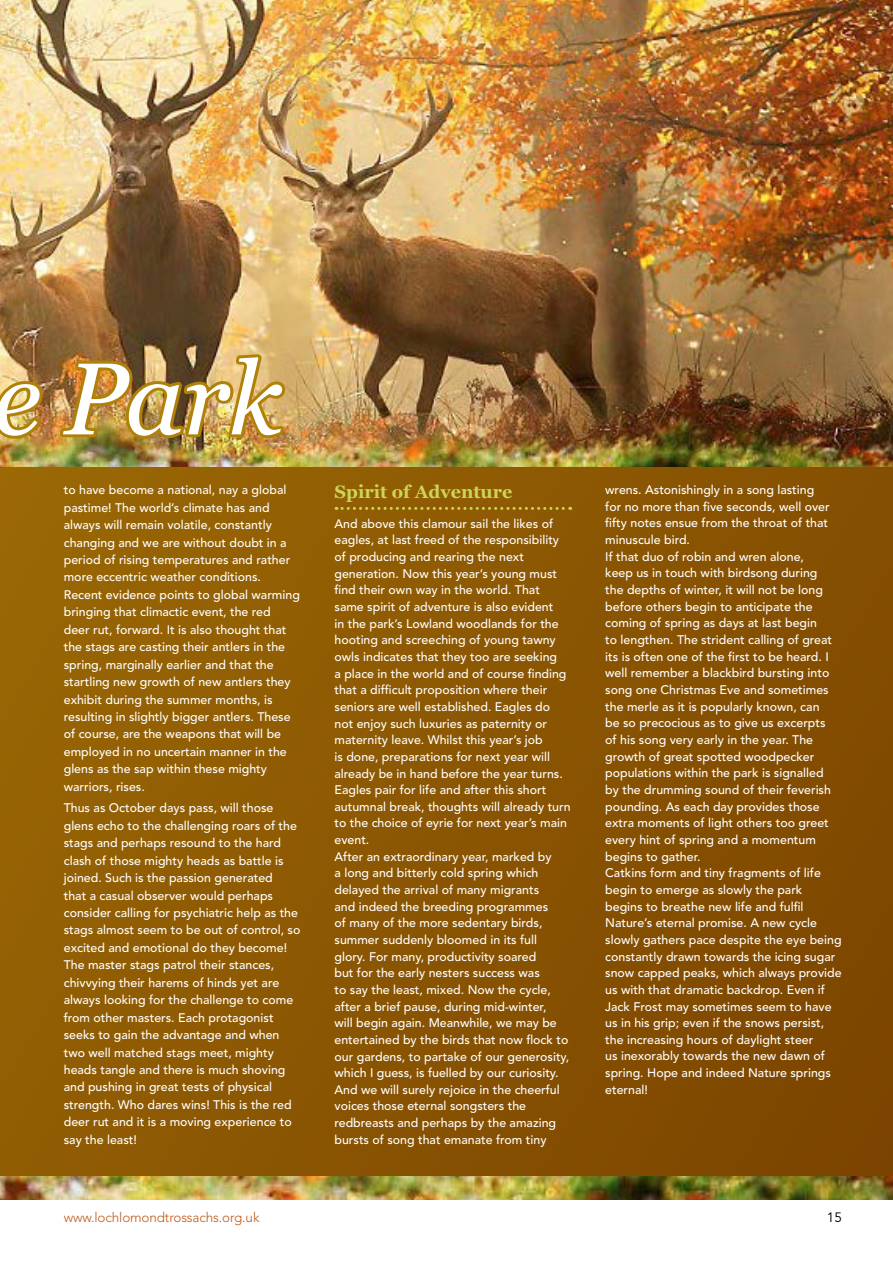
<style>
.page{position:relative;width:893px;height:1263px;background:#fff}
.page>*{position:absolute;margin:0;border:0;box-sizing:border-box;transform-origin:0 0}
.t1{font:italic 102px "Georgia";color:#fff}
.t2{font:700 18px "Georgia";color:#ccd555}
.t3{font:300 13.5px "Avenir";letter-spacing:-.01em;color:#be5817}
.t4{font:13.5px "Avenir";color:#000}
.t5{font:500 12.3px/16.6px "Avenir";color:#fff}
</style>
<div class="page">
<img style="left:0;top:0;width:893px;height:468px">
<div style="left:0;top:468px;width:893px;height:731px;background:linear-gradient(to right,#966304,#804901)"></div>
<svg style="left:336px;top:507px;width:235px;height:3px"></svg>
<img style="left:0;top:351px;width:47px;height:92px">
<img style="left:55px;top:351px;width:235px;height:92px">
<img style="left:0;top:1176px;width:893px;height:23px">
<h1 class="t1" style="left:-7px;top:335px;width:291px">e Park</h1>
<p class="t5" style="left:64px;top:482px;width:238px;line-height:17.4px">to have become a national, nay a global pastime! The world’s climate has and always will remain volatile, constantly changing and we are without doubt in a period of rising temperatures and rather more eccentric weather conditions.<br>Recent evidence points to global warming bringing that climactic event, the red<br>deer rut, forward. It is also thought that the stags are casting their antlers in the spring, marginally earlier and that the startling new growth of new antlers they exhibit during the summer months, is resulting in slightly bigger antlers. These of course, are the weapons that will be employed in no uncertain manner in the glens as the sap within these mighty warriors, rises.</p>
<p class="t5" style="left:64px;top:800px;width:238px;line-height:17.4px">Thus as October days pass, will those glens echo to the challenging roars of the stags and perhaps resound to the hard clash of those mighty heads as battle is joined. Such is the passion generated<br>that a casual observer would perhaps consider calling for psychiatric help as the stags almost seem to be out of control, so excited and emotional do they become!<br>The master stags patrol their stances, chivvying their harems of hinds yet are always looking for the challenge to come from other masters. Each protagonist seeks to gain the advantage and when two well matched stags meet, mighty heads tangle and there is much shoving and pushing in great tests of physical strength. Who dares wins! This is the red deer rut and it is a moving experience to say the least!</p>
<h2 class="t2" style="left:334px;top:481px;width:179px">Spirit of Adventure</h2>
<p class="t5" style="left:334px;top:515px;width:238px">And above this clamour sail the likes of eagles, at last freed of the responsibility of producing and rearing the next generation. Now this year’s young must find their own way in the world. That same spirit of adventure is also evident<br>in the park’s Lowland woodlands for the hooting and screeching of young tawny owls indicates that they too are seeking<br>a place in the world and of course finding that a difficult proposition where their seniors are well established. Eagles do not enjoy such luxuries as paternity or maternity leave. Whilst this year’s job<br>is done, preparations for next year will already be in hand before the year turns.<br>Eagles pair for life and after this short autumnal break, thoughts will already turn to the choice of eyrie for next year’s main event.<br>After an extraordinary year, marked by<br>a long and bitterly cold spring which delayed the arrival of many migrants<br>and indeed the breeding programmes<br>of many of the more sedentary birds, summer suddenly bloomed in its full glory. For many, productivity soared<br>but for the early nesters success was<br>to say the least, mixed. Now the cycle, after a brief pause, during mid-winter,<br>will begin again. Meanwhile, we may be entertained by the birds that now flock to our gardens, to partake of our generosity, which I guess, is fuelled by our curiosity.<br>And we will surely rejoice in the cheerful voices those eternal songsters the redbreasts and perhaps by the amazing bursts of song that emanate from tiny</p>
<p class="t5" style="left:605px;top:482px;width:238px">wrens. Astonishingly in a song lasting<br>for no more than five seconds, well over fifty notes ensue from the throat of that minuscule bird.<br>If that duo of robin and wren alone,<br>keep us in touch with birdsong during<br>the depths of winter, it will not be long before others begin to anticipate the coming of spring as days at last begin<br>to lengthen. The strident calling of great its is often one of the first to be heard. I well remember a blackbird bursting into song one Christmas Eve and sometimes the merle as it is popularly known, can<br>be so precocious as to give us excerpts<br>of his song very early in the year. The growth of great spotted woodpecker populations within the park is signalled<br>by the drumming sound of their feverish pounding. As each day provides those extra moments of light others too greet every hint of spring and a momentum begins to gather.<br>Catkins form and tiny fragments of life begin to emerge as slowly the park begins to breathe new life and fulfil Nature’s eternal promise. A new cycle slowly gathers pace despite the eye being constantly drawn towards the icing sugar snow capped peaks, which always provide us with that dramatic backdrop. Even if Jack Frost may sometimes seem to have us in his grip; even if the snows persist, the increasing hours of daylight steer<br>us inexorably towards the new dawn of spring. Hope and indeed Nature springs eternal!</p>
<p class="t3" style="left:64px;top:1209px;width:197px">www.lochlomondtrossachs.org.uk</p>
<p class="t4" style="left:827px;top:1210px;width:17px">15</p>
</div>
